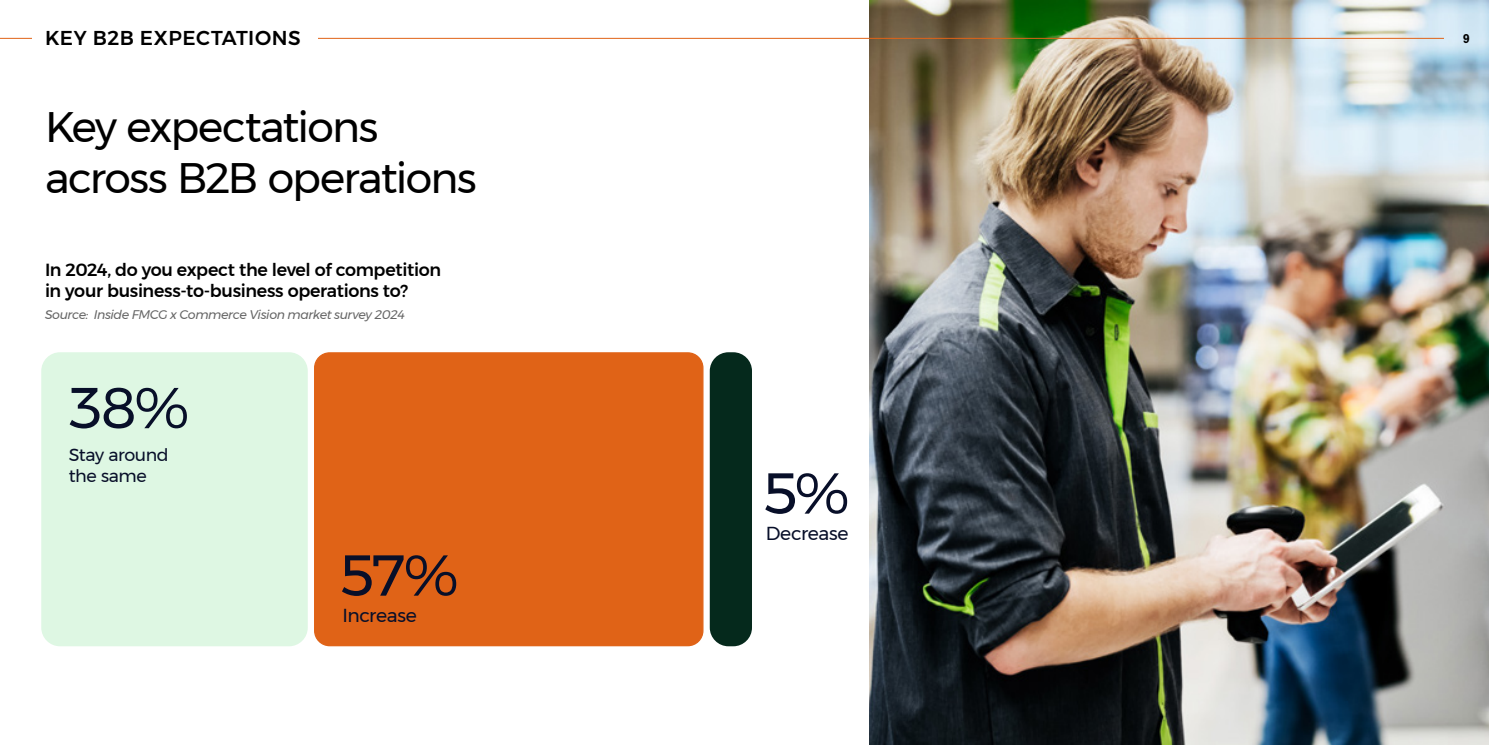
<style>
.page{position:relative;width:1489px;height:745px;background:#fff}
.page>*{position:absolute;margin:0;border:0;box-sizing:border-box;transform-origin:0 0}
.t1{font:57.5px "Montserrat";color:#080f29}
.t2{font:42.5px/51px "Montserrat";letter-spacing:-.04em;color:#000}
.t3{font:500 20px "Montserrat";letter-spacing:.025em;color:#000}
.t4{font:18.75px "Montserrat";letter-spacing:-.015em;color:#080f29}
.t5{font:500 17.5px/21px "Montserrat";letter-spacing:-.02em;color:#000}
.t6{font:17.5px/21px "Montserrat";letter-spacing:-.02em;color:#080f29}
.t7{font:italic 12.5px "Montserrat";letter-spacing:-.035em;color:#666}
.t8{font:12.5px "Movement Sans";color:#000}
</style>
<div class="page">
<img style="left:869px;top:0;width:619px;height:744px">
<div style="left:314px;top:352px;width:389px;height:293px;background:#e06317;border-radius:15px"></div>
<div style="left:314px;top:352px;width:389px;height:294px;border:1px solid #e06317;border-radius:15px"></div>
<div style="left:45px;top:356px;width:259px;height:286px;background:#def7e3;border-radius:15px"></div>
<div style="left:41px;top:352px;width:267px;height:294px;border:8px solid #def7e3;border-radius:15px"></div>
<div style="left:713px;top:356px;width:35px;height:286px;background:#05291c;border-radius:15px"></div>
<div style="left:709px;top:352px;width:43px;height:294px;border:8px solid #05291c;border-radius:15px"></div>
<hr style="left:0;top:38px;width:1443px;height:1px;background:#e06317">
<div style="left:32px;top:31px;width:286px;height:14px;background:#fff"></div>
<p class="t3" style="left:45px;top:22px;width:257px">KEY B2B EXPECTATIONS</p>
<p class="t8" style="left:1462px;top:31px;width:8px">9</p>
<h2 class="t2" style="left:45px;top:101px;width:433px">Key expectations across B2B operations</h2>
<p class="t5" style="left:45px;top:259px;width:397px">In 2024, do you expect the level of competition in your business-to-business operations to?</p>
<p class="t7" style="left:45px;top:304px;width:362px">Source: Inside FMCG x Commerce Vision market survey 2024</p>
<h1 class="t1" style="left:69px;top:363px;width:122px">38%</h1>
<p class="t6" style="left:69px;top:444px;width:102px">Stay around the same</p>
<h1 class="t1" style="left:339px;top:531px;width:121px">57%</h1>
<p class="t4" style="left:342px;top:600px;width:76px">Increase</p>
<h1 class="t1" style="left:762px;top:449px;width:89px">5%</h1>
<p class="t4" style="left:765px;top:518px;width:84px">Decrease</p>
</div>
